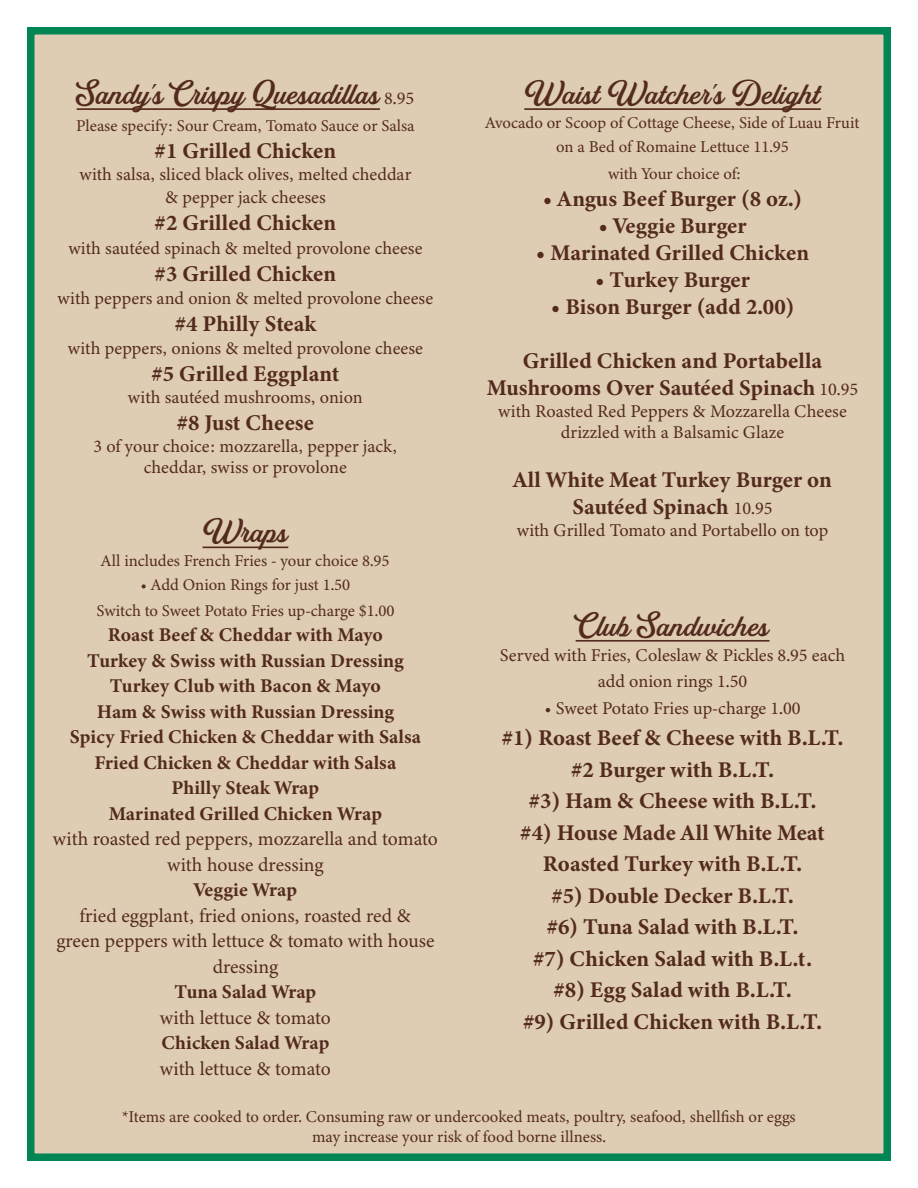
<style>
.page{position:relative;width:918px;height:1188px;background:#fff}
.page>*{position:absolute;margin:0;border:0;box-sizing:border-box;transform-origin:0 0}
.t1{font:33px "Golden Hills DEMO Regular";color:#532b1e}
.t2{font:22.5px/27px "Minion Variable Concept";letter-spacing:.025em;color:#532b1e;text-align:center}
.t3{font:19.5px/25.5px "Minion Variable Concept";letter-spacing:.015em;color:#532b1e;text-align:center}
.t4{font:19.5px "Minion Variable Concept";letter-spacing:-.005em;color:#532b1e}
.t5{font:18px/21.6px "Minion Variable Concept";color:#532b1e;text-align:center}
.t6{font:16.5px/24px "Minion Variable Concept";color:#532b1e;text-align:center}
.s1{font-family:"Minion Variable Concept";font-size:18px}
.s2{font-size:18px}
</style>
<div class="page">
<div style="left:27px;top:27px;width:864px;height:1134px;background:#deccb3;border:8px solid #008554"></div>
<hr style="left:77px;top:108px;width:303px;height:2px;background:#532b1e">
<hr style="left:524px;top:108px;width:297px;height:2px;background:#532b1e">
<hr style="left:203px;top:547px;width:85px;height:1px;background:#532b1e">
<hr style="left:576px;top:640px;width:194px;height:2px;background:#532b1e">
<p class="t1" style="left:77px;top:74px;width:339px">Sandy’s Crispy Quesadillas <span class="s1">8.95</span></p>
<p class="t6" style="left:76px;top:114px;width:340px">Please specify: Sour Cream, Tomato Sauce or Salsa</p>
<p class="t2" style="left:155px;top:137px;width:183px">#1 Grilled Chicken</p>
<p class="t5" style="left:79px;top:163px;width:333px">with salsa, sliced black olives, melted cheddar</p>
<p class="t5" style="left:165px;top:186px;width:162px">&amp; pepper jack cheeses</p>
<p class="t2" style="left:155px;top:209px;width:183px">#2 Grilled Chicken</p>
<p class="t5" style="left:68px;top:237px;width:356px">with sautéed spinach &amp; melted provolone cheese</p>
<p class="t2" style="left:155px;top:260px;width:183px">#3 Grilled Chicken</p>
<p class="t5" style="left:58px;top:287px;width:377px">with peppers and onion &amp; melted provolone cheese</p>
<p class="t2" style="left:175px;top:310px;width:142px">#4 Philly Steak</p>
<p class="t5" style="left:68px;top:338px;width:357px">with peppers, onions &amp; melted provolone cheese</p>
<p class="t2" style="left:151px;top:360px;width:189px">#5 Grilled Eggplant</p>
<p class="t5" style="left:128px;top:386px;width:236px">with sautéed mushrooms, onion</p>
<p class="t2" style="left:177px;top:409px;width:138px">#8 Just Cheese</p>
<p class="t5" style="left:93px;top:435px;width:305px">3 of your choice: mozzarella, pepper jack,</p>
<p class="t5" style="left:144px;top:456px;width:205px">cheddar, swiss or provolone</p>
<p class="t1" style="left:524px;top:74px;width:298px">Waist Watcher’s Delight</p>
<p class="t6" style="left:486px;top:111px;width:375px">Avocado or Scoop of Cottage Cheese, Side of Luau Fruit on a Bed of Romaine Lettuce 11.95</p>
<p class="t6" style="left:608px;top:162px;width:134px">with Your choice of:</p>
<p class="t2" style="left:543px;top:185px;width:260px">• Angus Beef Burger (8 oz.)</p>
<p class="t2" style="left:598px;top:212px;width:149px">• Veggie Burger</p>
<p class="t2" style="left:536px;top:239px;width:274px">• Marinated Grilled Chicken</p>
<p class="t2" style="left:595px;top:266px;width:156px">• Turkey Burger</p>
<p class="t2" style="left:551px;top:293px;width:245px">• Bison Burger (add 2.00)</p>
<p class="t2" style="left:487px;top:347px;width:373px">Grilled Chicken and Portabella<br>Mushrooms Over Sautéed Spinach <span class="s2">10.95</span></p>
<p class="t5" style="left:498px;top:400px;width:350px">with Roasted Red Peppers &amp; Mozzarella Cheese drizzled with a Balsamic Glaze</p>
<p class="t2" style="left:513px;top:466px;width:320px">All White Meat Turkey Burger on<br>Sautéed Spinach <span class="s2">10.95</span></p>
<p class="t1" style="left:203px;top:512px;width:87px">Wraps</p>
<p class="t5" style="left:517px;top:519px;width:313px">with Grilled Tomato and Portabello on top</p>
<p class="t6" style="left:101px;top:549px;width:290px">All includes French Fries - your choice 8.95</p>
<p class="t6" style="left:141px;top:573px;width:211px">• Add Onion Rings for just 1.50</p>
<p class="t6" style="left:97px;top:598px;width:299px">Switch to Sweet Potato Fries up-charge $1.00</p>
<p class="t3" style="left:108px;top:622px;width:276px">Roast Beef &amp; Cheddar with Mayo</p>
<p class="t3" style="left:87px;top:648px;width:317px">Turkey &amp; Swiss with Russian Dressing</p>
<p class="t3" style="left:110px;top:673px;width:272px">Turkey Club with Bacon &amp; Mayo</p>
<p class="t3" style="left:97px;top:699px;width:298px">Ham &amp; Swiss with Russian Dressing</p>
<p class="t3" style="left:70px;top:724px;width:352px">Spicy Fried Chicken &amp; Cheddar with Salsa</p>
<p class="t3" style="left:95px;top:750px;width:303px">Fried Chicken &amp; Cheddar with Salsa</p>
<p class="t3" style="left:172px;top:775px;width:149px">Philly Steak Wrap</p>
<p class="t3" style="left:109px;top:801px;width:275px">Marinated Grilled Chicken Wrap</p>
<p class="t3" style="left:53px;top:826px;width:387px">with roasted red peppers, mozzarella and tomato with house dressing</p>
<p class="t3" style="left:194px;top:877px;width:105px">Veggie Wrap</p>
<p class="t3" style="left:56px;top:903px;width:380px">fried eggplant, fried onions, roasted red &amp; green peppers with lettuce &amp; tomato with house dressing</p>
<p class="t3" style="left:175px;top:979px;width:143px">Tuna Salad Wrap</p>
<p class="t4" style="left:160px;top:1004px;width:173px">with lettuce &amp; tomato</p>
<p class="t3" style="left:161px;top:1030px;width:169px">Chicken Salad Wrap</p>
<p class="t4" style="left:160px;top:1055px;width:173px">with lettuce &amp; tomato</p>
<p class="t1" style="left:576px;top:606px;width:195px">Club Sandwiches</p>
<p class="t5" style="left:500px;top:645px;width:347px">Served with Fries, Coleslaw &amp; Pickles 8.95 each</p>
<p class="t5" style="left:598px;top:670px;width:151px">add onion rings 1.50</p>
<p class="t5" style="left:545px;top:697px;width:258px">• Sweet Potato Fries up-charge 1.00</p>
<p class="t2" style="left:502px;top:724px;width:343px">#1) Roast Beef &amp; Cheese with B.L.T.</p>
<p class="t2" style="left:571px;top:756px;width:204px">#2 Burger with B.L.T.</p>
<p class="t2" style="left:529px;top:787px;width:288px">#3) Ham &amp; Cheese with B.L.T.</p>
<p class="t2" style="left:520px;top:819px;width:305px">#4) House Made All White Meat</p>
<p class="t2" style="left:543px;top:850px;width:260px">Roasted Turkey with B.L.T.</p>
<p class="t2" style="left:551px;top:882px;width:243px">#5) Double Decker B.L.T.</p>
<p class="t2" style="left:547px;top:913px;width:253px">#6) Tuna Salad with B.L.T.</p>
<p class="t2" style="left:533px;top:945px;width:279px">#7) Chicken Salad with B.L.t.</p>
<p class="t2" style="left:554px;top:976px;width:239px">#8) Egg Salad with B.L.T.</p>
<p class="t2" style="left:523px;top:1008px;width:300px">#9) Grilled Chicken with B.L.T.</p>
<p class="t6" style="left:122px;top:1105px;width:675px">*Items are cooked to order. Consuming raw or undercooked meats, poultry, seafood, shellfish or eggs</p>
<p class="t6" style="left:312px;top:1124px;width:295px">may increase your risk of food borne illness.</p>
</div>
